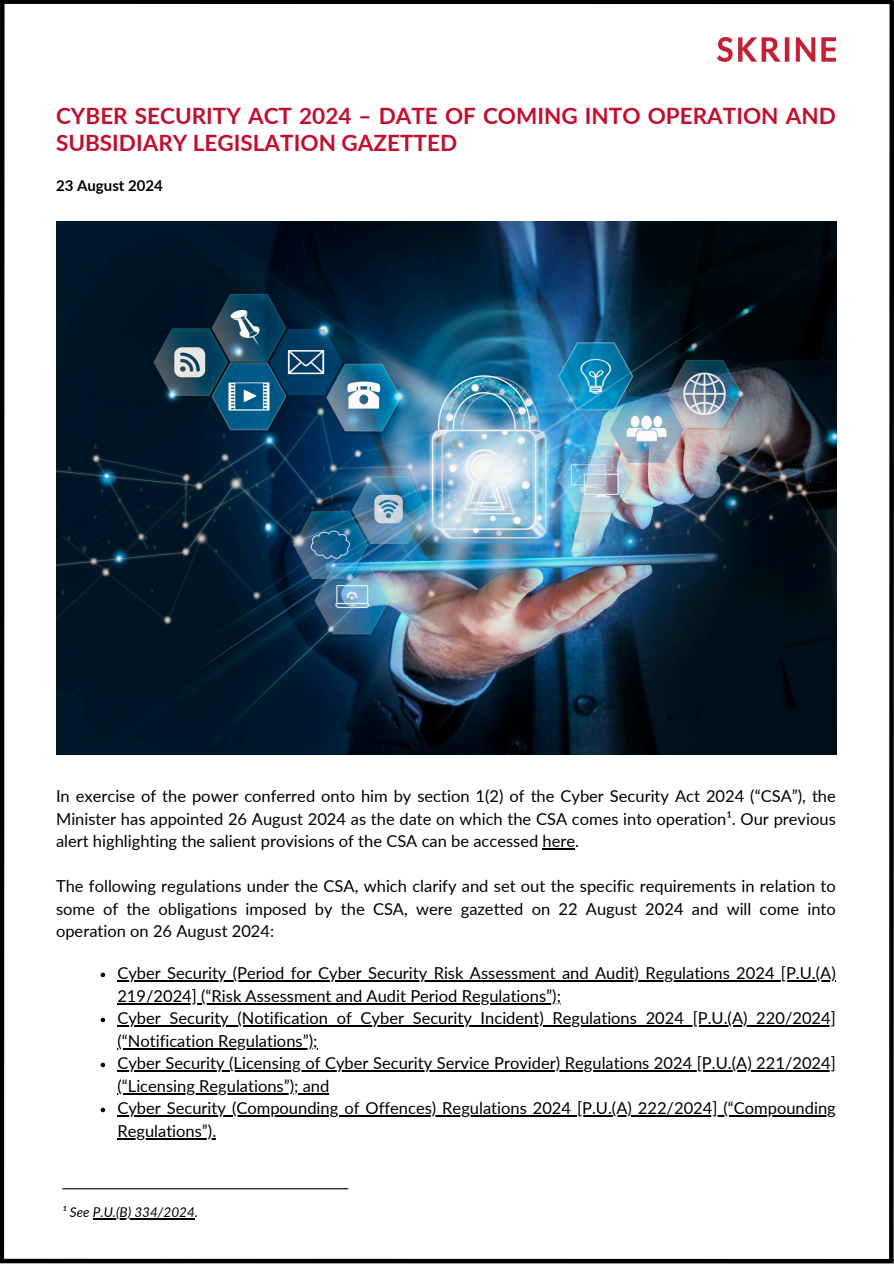
<style>
.page{position:relative;width:894px;height:1264px;background:#fff}
.page>*{position:absolute;margin:0;border:0;box-sizing:border-box;transform-origin:0 0}
.t1{font:700 22.5px/27px "Lato";color:#c30e2e}
.t2{font:16.5px/22.5px "Lato";color:#000;text-align:justify}
.t3{font:700 15px "Lato";color:#000}
.t4{font:italic 13.5px "Lato";color:#000}
</style>
<div class="page">
<img style="left:717px;top:38px;width:118px;height:23px">
<hr style="left:0;top:0;width:893px;height:4px;background:#000">
<svg style="left:886px;top:4px;width:7px;height:1254px"></svg>
<div style="left:0;top:0;width:5px;height:1259px;background:#000"></div>
<div style="left:0;top:1258px;width:893px;height:5px;background:#000"></div>
<img style="left:56px;top:221px;width:780px;height:533px">
<hr style="left:542px;top:848px;width:33px;height:1px;background:#000">
<svg style="left:101px;top:972px;width:4px;height:5px"></svg>
<hr style="left:117px;top:980px;width:657px;height:1px;background:#000">
<hr style="left:774px;top:980px;width:61px;height:1px;background:#000">
<hr style="left:117px;top:1003px;width:444px;height:1px;background:#000">
<svg style="left:101px;top:1017px;width:4px;height:5px"></svg>
<hr style="left:117px;top:1025px;width:566px;height:1px;background:#000">
<hr style="left:683px;top:1025px;width:152px;height:1px;background:#000">
<hr style="left:117px;top:1048px;width:200px;height:1px;background:#000">
<svg style="left:101px;top:1062px;width:4px;height:5px"></svg>
<hr style="left:117px;top:1070px;width:575px;height:1px;background:#000">
<hr style="left:692px;top:1070px;width:143px;height:1px;background:#000">
<hr style="left:117px;top:1093px;width:212px;height:1px;background:#000">
<svg style="left:101px;top:1107px;width:4px;height:5px"></svg>
<hr style="left:117px;top:1115px;width:454px;height:1px;background:#000">
<hr style="left:571px;top:1115px;width:264px;height:1px;background:#000">
<hr style="left:117px;top:1138px;width:99px;height:1px;background:#000">
<hr style="left:93px;top:1217px;width:102px;height:2px;background:#000">
<hr style="left:62px;top:1188px;width:286px;height:1px;background:#000">
<h2 class="t1" style="left:56px;top:102px;width:781px">CYBER SECURITY ACT 2024 – DATE OF COMING INTO OPERATION AND<br>SUBSIDIARY LEGISLATION GAZETTED</h2>
<p class="t3" style="left:56px;top:176px;width:108px">23 August 2024</p>
<h3 class="t2" style="left:56px;top:784px;width:781px">In exercise of the power conferred onto him by section 1(2) of the Cyber Security Act 2024 (“CSA”), the Minister has appointed 26 August 2024 as the date on which the CSA comes into operation¹. Our previous alert highlighting the salient provisions of the CSA can be accessed here.</h3>
<h3 class="t2" style="left:56px;top:874px;width:781px">The following regulations under the CSA, which clarify and set out the specific requirements in relation to some of the obligations imposed by the CSA, were gazetted on 22 August 2024 and will come into operation on 26 August 2024:</h3>
<p class="t2" style="left:117px;top:961px;width:719px">Cyber Security (Period for Cyber Security Risk Assessment and Audit) Regulations 2024 [P.U.(A)</p>
<p class="t2" style="left:117px;top:984px;width:568px">219/2024] (“Risk Assessment and Audit Period Regulations”);<br>Cyber Security (Notification of Cyber Security Incident) Regulations 2024</p>
<p class="t2" style="left:692px;top:1006px;width:144px">[P.U.(A) 220/2024]</p>
<p class="t2" style="left:117px;top:1029px;width:719px;text-align:left">(“Notification Regulations”);<br>Cyber Security (Licensing of Cyber Security Service Provider) Regulations 2024 [P.U.(A) 221/2024] (“Licensing Regulations”); and<br>Cyber Security (Compounding of Offences) Regulations 2024 [P.U.(A) 222/2024] (“Compounding Regulations”).</p>
<p class="t4" style="left:62px;top:1203px;width:137px">¹ See P.U.(B) 334/2024.</p>
</div>
